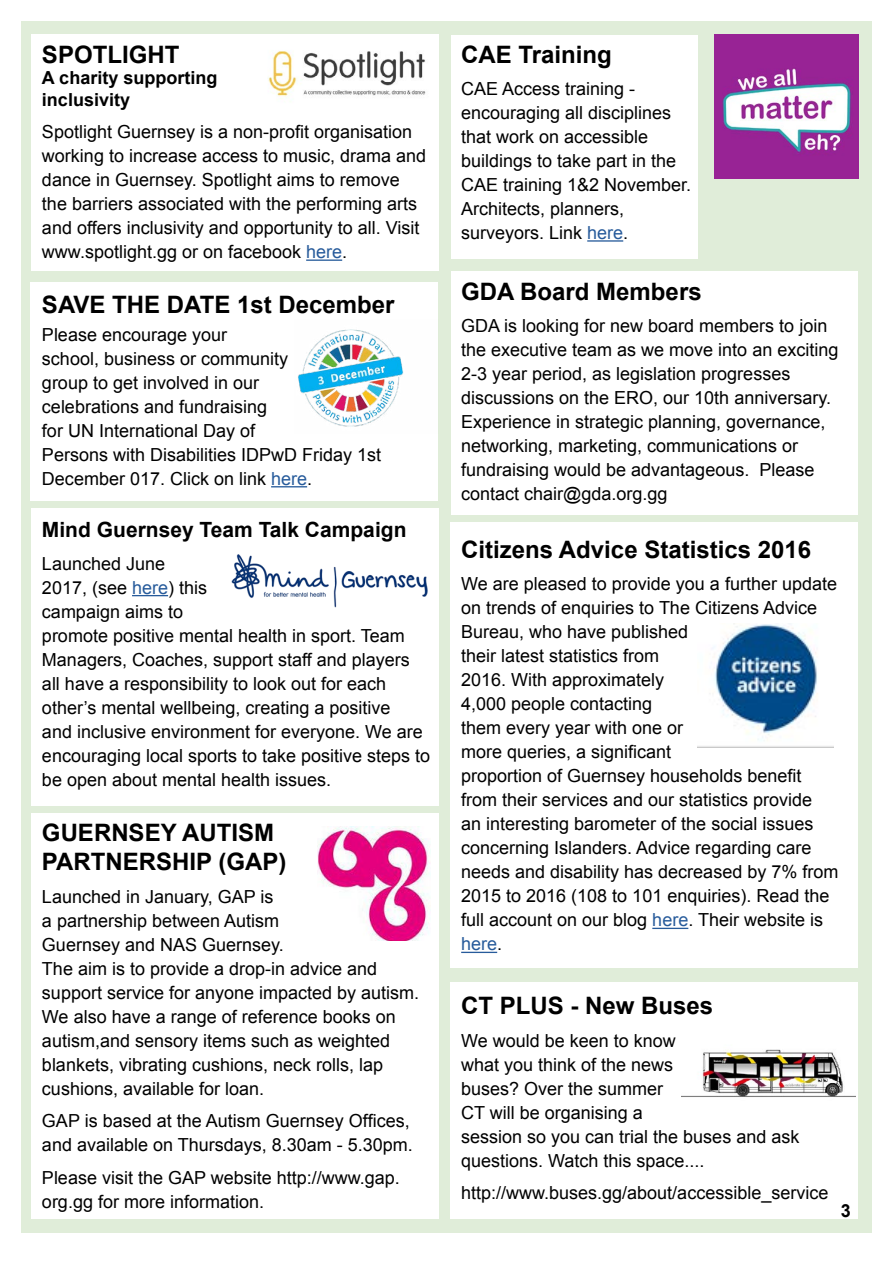
<style>
.page{position:relative;width:893px;height:1263px;background:#fff}
.page>*{position:absolute;margin:0;border:0;box-sizing:border-box;transform-origin:0 0}
.t1{font:700 24px/28.8px "Arial";color:#000}
.t2{font:700 21px "Arial";color:#000}
.t3{font:18px/24px "Arial";color:#000}
.t4{font:700 18px/21.6px "Arial";color:#000}
.s1{color:#275b9b}
</style>
<div class="page">
<div style="left:21px;top:21px;width:851px;height:1212px;background:#e0edd9"></div>
<div style="left:30px;top:282px;width:408px;height:219px;background:#fff"></div>
<div style="left:31px;top:813px;width:408px;height:405px;background:#fff"></div>
<div style="left:450px;top:522px;width:408px;height:445px;background:#fff"></div>
<div style="left:450px;top:982px;width:408px;height:236px;background:#fff"></div>
<div style="left:31px;top:508px;width:408px;height:298px;background:#fff"></div>
<div style="left:31px;top:35px;width:408px;height:236px;background:#fff"></div>
<div style="left:451px;top:271px;width:407px;height:244px;background:#fff"></div>
<hr style="left:271px;top:486px;width:36px;height:1px;background:#275b9b">
<img style="left:298px;top:329px;width:106px;height:98px">
<hr style="left:306px;top:259px;width:36px;height:2px;background:#275b9b">
<hr style="left:652px;top:928px;width:36px;height:1px;background:#275b9b">
<hr style="left:461px;top:952px;width:36px;height:1px;background:#275b9b">
<img style="left:317px;top:827px;width:114px;height:113px">
<hr style="left:132px;top:595px;width:36px;height:1px;background:#275b9b">
<img style="left:231px;top:554px;width:197px;height:54px">
<img style="left:268px;top:51px;width:158px;height:46px">
<img style="left:697px;top:623px;width:136px;height:125px">
<img style="left:714px;top:35px;width:144px;height:144px">
<div style="left:451px;top:35px;width:246px;height:224px;background:#fff"></div>
<hr style="left:587px;top:240px;width:36px;height:2px;background:#275b9b">
<img style="left:682px;top:1049px;width:173px;height:48px">
<h1 class="t1" style="left:42px;top:40px;width:139px">SPOTLIGHT</h1>
<p class="t4" style="left:42px;top:68px;width:177px">A charity supporting inclusivity</p>
<p class="t3" style="left:42px;top:120px;width:386px">Spotlight Guernsey is a non-profit organisation working to increase access to music, drama and dance in Guernsey. Spotlight aims to remove the barriers associated with the performing arts and offers inclusivity and opportunity to all. Visit www.spotlight.gg or on facebook <span class="s1">here</span>.</p>
<h1 class="t1" style="left:42px;top:290px;width:354px">SAVE THE DATE 1st December</h1>
<p class="t3" style="left:42px;top:323px;width:341px">Please encourage your<br>school, business or community<br>group to get involved in our<br>celebrations and fundraising<br>for UN International Day of<br>Persons with Disabilities IDPwD Friday 1st<br>December 017. Click on link <span class="s1">here</span>.</p>
<p class="t2" style="left:42px;top:516px;width:366px">Mind Guernsey Team Talk Campaign</p>
<p class="t3" style="left:42px;top:552px;width:390px">Launched June<br>2017, (see <span class="s1">here</span>) this<br>campaign aims to<br>promote positive mental health in sport. Team Managers, Coaches, support staff and players all have a responsibility to look out for each other’s mental wellbeing, creating a positive<br>and inclusive environment for everyone. We are encouraging local sports to take positive steps to be open about mental health issues.</p>
<h1 class="t1" style="left:42px;top:819px;width:246px">GUERNSEY AUTISM<br>PARTNERSHIP (GAP)</h1>
<p class="t3" style="left:42px;top:885px;width:379px">Launched in January, GAP is<br>a partnership between Autism<br>Guernsey and NAS Guernsey.<br>The aim is to provide a drop-in advice and support service for anyone impacted by autism.<br>We also have a range of reference books on autism,and sensory items such as weighted blankets, vibrating cushions, neck rolls, lap cushions, available for loan.</p>
<p class="t3" style="left:42px;top:1109px;width:372px">GAP is based at the Autism Guernsey Offices, and available on Thursdays, 8.30am - 5.30pm.</p>
<p class="t3" style="left:42px;top:1166px;width:359px">Please visit the GAP website http://www.gap. org.gg for more information.</p>
<h1 class="t1" style="left:461px;top:40px;width:152px">CAE Training</h1>
<p class="t3" style="left:461px;top:77px;width:232px">CAE Access training - encouraging all disciplines that work on accessible buildings to take part in the<br>CAE training 1&amp;2 November.<br>Architects, planners, surveyors. Link <span class="s1">here</span>.</p>
<h1 class="t1" style="left:461px;top:278px;width:242px">GDA Board Members</h1>
<p class="t3" style="left:461px;top:314px;width:379px">GDA is looking for new board members to join the executive team as we move into an exciting 2-3 year period, as legislation progresses discussions on the ERO, our 10th anniversary.<br>Experience in strategic planning, governance, networking, marketing, communications or fundraising would be advantageous. Please contact chair@gda.org.gg</p>
<h1 class="t1" style="left:461px;top:536px;width:351px">Citizens Advice Statistics 2016</h1>
<p class="t3" style="left:461px;top:572px;width:379px">We are pleased to provide you a further update on trends of enquiries to The Citizens Advice Bureau, who have published<br>their latest statistics from<br>2016. With approximately<br>4,000 people contacting<br>them every year with one or<br>more queries, a significant<br>proportion of Guernsey households benefit from their services and our statistics provide<br>an interesting barometer of the social issues concerning Islanders. Advice regarding care needs and disability has decreased by 7% from 2015 to 2016 (108 to 101 enquiries). Read the full account on our blog <span class="s1">here</span>. Their website is <span class="s1">here</span>.</p>
<h1 class="t1" style="left:461px;top:992px;width:254px">CT PLUS - New Buses</h1>
<p class="t3" style="left:461px;top:1028px;width:340px">We would be keen to know<br>what you think of the news<br>buses? Over the summer<br>CT will be organising a<br>session so you can trial the buses and ask questions. Watch this space....</p>
<p class="t3" style="left:461px;top:1181px;width:369px">http://www.buses.gg/about/accessible_service</p>
<p class="t4" style="left:841px;top:1200px;width:12px">3</p>
</div>
